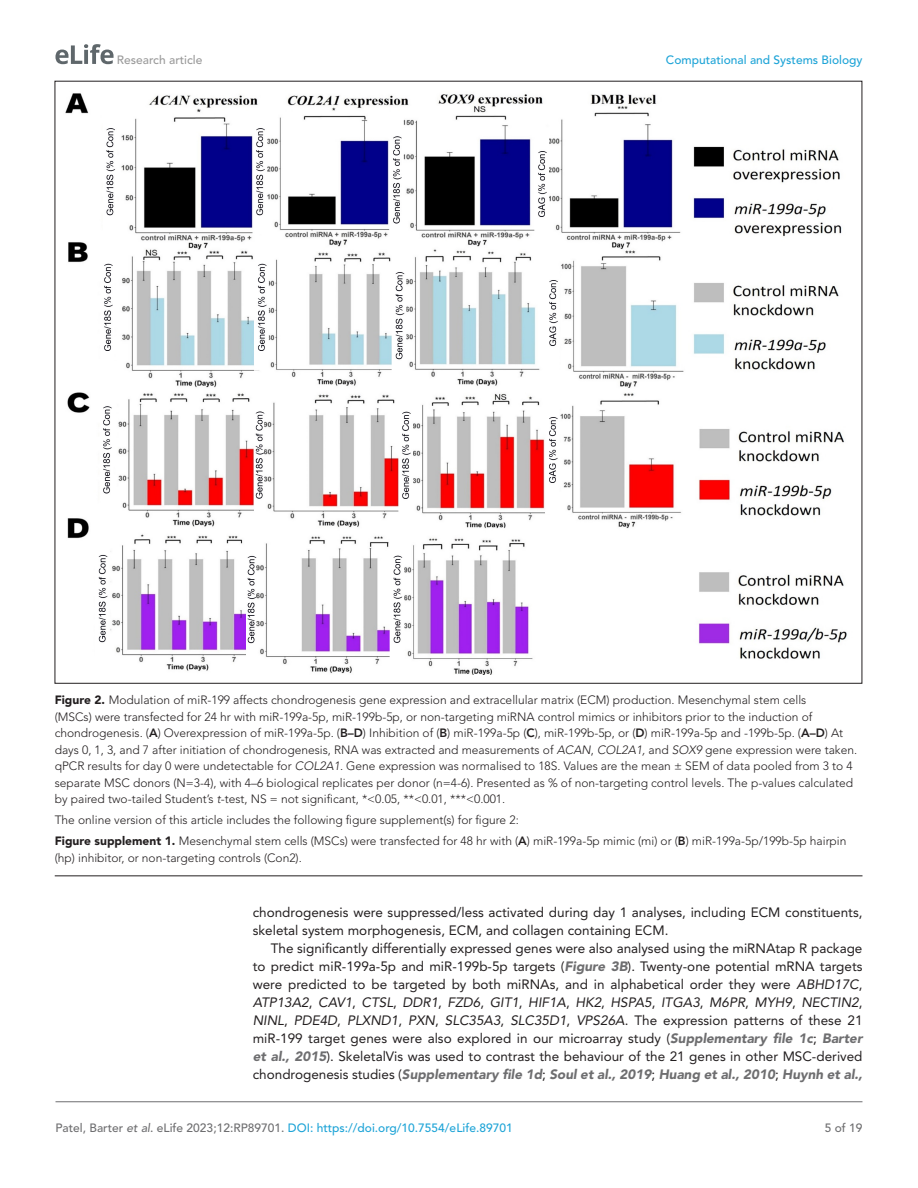
<style>
.page{position:relative;width:918px;height:1188px;background:#fff}
.page>*{position:absolute;margin:0;border:0;box-sizing:border-box;transform-origin:0 0}
.t1{font:13.5px/18px "Avenir LT Std";color:#231f20}
.t2{font:300 12px/16.5px "Avenir LT Std";color:#231f20}
.t3{font:500 12px "Avenir LT Std";color:#1ea4d7}
.t4{font:500 12px "Avenir LT Std";color:#9a9a9a}
.t5{font:500 12px "Avenir LT Std";color:#6e6e70}
.s1{font-weight:900}
.s2{font-weight:800}
.s3{font-style:italic}
.s4{font-weight:900;font-style:italic;color:#6e6e70}
.s5{color:#6e6e70}
.s6{font-style:italic;color:#6e6e70}
</style>
<div class="page">
<svg style="left:55px;top:44px;width:59px;height:20px"></svg>
<hr style="left:56px;top:1101px;width:806px;height:1px;background:#6e6e70">
<hr style="left:55px;top:875px;width:807px;height:1px;background:#231f20">
<img style="left:65px;top:93px;width:782px;height:581px">
<p class="t4" style="left:117px;top:53px;width:87px">Research article</p>
<p class="t3" style="left:666px;top:53px;width:198px">Computational and Systems Biology</p>
<p class="t2" style="left:55px;top:692px;width:804px"><span class="s1">Figure 2.</span> Modulation of miR-199 affects chondrogenesis gene expression and extracellular matrix (ECM) production. Mesenchymal stem cells<br>(MSCs) were transfected for 24 hr with miR-199a-5p, miR-199b-5p, or non-targeting miRNA control mimics or inhibitors prior to the induction of chondrogenesis. (<span class="s2">A</span>) Overexpression of miR-199a-5p. (<span class="s2">B–D</span>) Inhibition of (<span class="s2">B</span>) miR-199a-5p (<span class="s2">C</span>), miR-199b-5p, or (<span class="s2">D</span>) miR-199a-5p and -199b-5p. (<span class="s2">A–D</span>) At days 0, 1, 3, and 7 after initiation of chondrogenesis, RNA was extracted and measurements of <span class="s3">ACAN</span>, <span class="s3">COL2A1,</span> and <span class="s3">SOX9</span> gene expression were taken. qPCR results for day 0 were undetectable for <span class="s3">COL2A1</span>. Gene expression was normalised to 18S. Values are the mean ± SEM of data pooled from 3 to 4 separate MSC donors (N=3-4), with 4–6 biological replicates per donor (n=4-6). Presented as % of non-targeting control levels. The p-values calculated by paired two-tailed Student’s <span class="s3">t</span>-test, NS = not significant, *&lt;0.05, **&lt;0.01, ***&lt;0.001.</p>
<p class="t2" style="left:55px;top:810px;width:793px;line-height:21px">The online version of this article includes the following figure supplement(s) for figure 2:<br><span class="s1">Figure supplement 1.</span> Mesenchymal stem cells (MSCs) were transfected for 48 hr with (<span class="s2">A</span>) miR-199a-5p mimic (mi) or (<span class="s2">B</span>) miR-199a-5p/199b-5p hairpin</p>
<p class="t2" style="left:55px;top:850px;width:249px">(hp) inhibitor, or non-targeting controls (Con2).</p>
<p class="t1" style="left:253px;top:904px;width:611px">chondrogenesis were suppressed/less activated during day 1 analyses, including ECM constituents, skeletal system morphogenesis, ECM, and collagen containing ECM.</p>
<p class="t1" style="left:253px;top:940px;width:611px;text-align:justify;text-indent:18px">The significantly differentially expressed genes were also analysed using the miRNAtap R package to predict miR-199a-5p and miR-199b-5p targets (<span class="s4">Figure 3B</span>). Twenty-one potential mRNA targets were predicted to be targeted by both miRNAs, and in alphabetical order they were <span class="s3">ABHD17C</span>, <span class="s3">ATP13A2</span>, <span class="s3">CAV1</span>, <span class="s3">CTSL</span>, <span class="s3">DDR1</span>, <span class="s3">FZD6</span>, <span class="s3">GIT1</span>, <span class="s3">HIF1A</span>, <span class="s3">HK2</span>, <span class="s3">HSPA5</span>, <span class="s3">ITGA3</span>, <span class="s3">M6PR</span>, <span class="s3">MYH9</span>, <span class="s3">NECTIN2</span>, <span class="s3">NINL</span>, <span class="s3">PDE4D</span>, <span class="s3">PLXND1</span>, <span class="s3">PXN</span>, <span class="s3">SLC35A3</span>, <span class="s3">SLC35D1</span>, <span class="s3">VPS26A</span>. The expression patterns of these 21 miR-199 target genes were also explored in our microarray study (<span class="s4">Supplementary file 1c</span>; <span class="s4">Barter et al., 2015</span>). SkeletalVis was used to contrast the behaviour of the 21 genes in other MSC-derived chondrogenesis studies (<span class="s4">Supplementary file 1d</span>; <span class="s4">Soul et al., 2019</span>; <span class="s4">Huang et al., 2010</span>; <span class="s4">Huynh et al.,</span></p>
<p class="t3" style="left:56px;top:1121px;width:459px"><span class="s5">Patel, Barter</span> <span class="s6">et al</span><span class="s5">. eLife 2023;12:RP89701.</span> DOI: https://doi.org/10.7554/eLife.89701</p>
<p class="t5" style="left:825px;top:1121px;width:39px">5 of 19</p>
</div>
